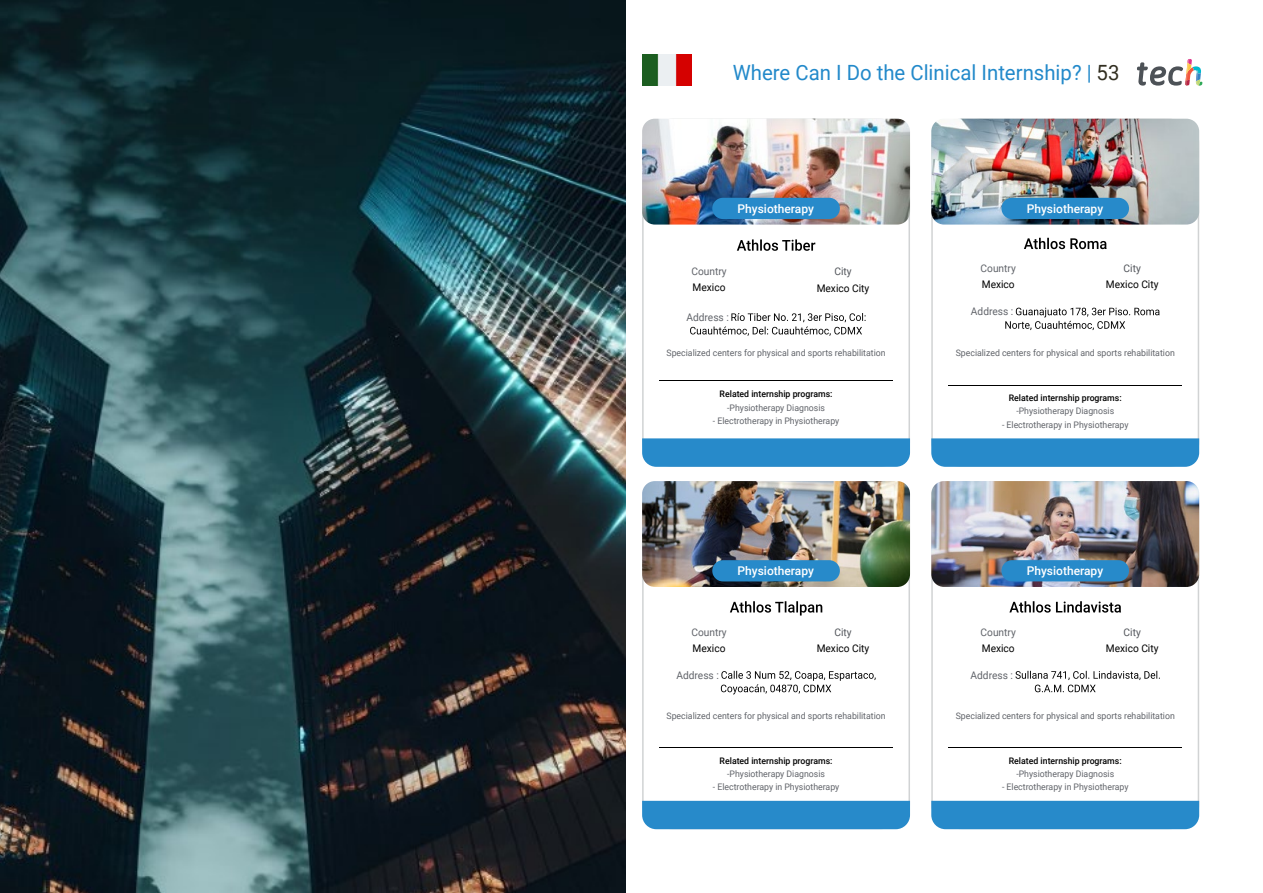
<style>
.page{position:relative;width:1263px;height:893px;background:#fff}
.page>*{position:absolute;margin:0;border:0;box-sizing:border-box;transform-origin:0 0}
.t1{font:21px "Roboto";color:#2289ca}
.t2{font:500 12px "Roboto";color:#fff}
.t3{font:10.5px "Roboto";color:#000}
.t4{font:10.5px "Roboto";color:#61646a}
.t5{font:10.5px "Roboto";color:#52555b}
.t6{font:9px "Roboto";color:#61646a}
.t7{font:500 9px "Roboto";color:#000}
.s1{color:#312e20}
</style>
<div class="page">
<img style="left:642px;top:55px;width:50px;height:30px">
<svg style="left:1137px;top:59px;width:65px;height:27px"></svg>
<img style="left:0;top:0;width:625px;height:893px">
<svg style="left:642px;top:118px;width:269px;height:325px"></svg>
<svg style="left:642px;top:438px;width:268px;height:29px;background:#2d8dcb"></svg>
<hr style="left:659px;top:381px;width:234px;height:1px;background:#000">
<svg style="left:737px;top:239px;width:78px;height:12px"></svg>
<svg style="left:690px;top:313px;width:176px;height:23px"></svg>
<img style="left:642px;top:119px;width:268px;height:106px">
<div style="left:712px;top:198px;width:128px;height:21px;background:#278aca;border-radius:11px"></div>
<svg style="left:931px;top:118px;width:269px;height:337px"></svg>
<img style="left:931px;top:119px;width:268px;height:106px">
<div style="left:1001px;top:198px;width:128px;height:21px;background:#278aca;border-radius:11px"></div>
<svg style="left:931px;top:438px;width:268px;height:29px;background:#2d8dcb"></svg>
<hr style="left:948px;top:385px;width:234px;height:1px;background:#000">
<svg style="left:1024px;top:238px;width:82px;height:11px"></svg>
<svg style="left:1005px;top:308px;width:154px;height:22px"></svg>
<svg style="left:642px;top:537px;width:269px;height:293px"></svg>
<img style="left:642px;top:481px;width:268px;height:106px">
<div style="left:712px;top:560px;width:128px;height:21px;background:#278aca;border-radius:11px"></div>
<div style="left:642px;top:801px;width:268px;height:28px;background:#278aca"></div>
<hr style="left:659px;top:747px;width:234px;height:1px;background:#000">
<svg style="left:730px;top:601px;width:92px;height:14px"></svg>
<svg style="left:721px;top:671px;width:155px;height:23px"></svg>
<svg style="left:931px;top:495px;width:269px;height:335px"></svg>
<img style="left:931px;top:481px;width:268px;height:106px">
<div style="left:1001px;top:560px;width:128px;height:21px;background:#278aca;border-radius:11px"></div>
<div style="left:931px;top:801px;width:268px;height:28px;background:#278aca"></div>
<hr style="left:948px;top:747px;width:234px;height:1px;background:#000">
<svg style="left:1009px;top:601px;width:112px;height:12px"></svg>
<svg style="left:1015px;top:671px;width:145px;height:21px"></svg>
<h1 class="t1" style="left:733px;top:57px;width:388px">Where Can I Do the Clinical Internship? | <span class="s1">53</span></h1>
<h2 class="t2" style="left:737px;top:200px;width:78px">Physiotherapy</h2>
<h2 class="t2" style="left:1027px;top:200px;width:78px">Physiotherapy</h2>
<p class="t4" style="left:691px;top:264px;width:37px">Country</p>
<p class="t3" style="left:693px;top:280px;width:34px">Mexico</p>
<p class="t5" style="left:834px;top:264px;width:19px">City</p>
<p class="t3" style="left:817px;top:281px;width:54px">Mexico City</p>
<p class="t4" style="left:980px;top:261px;width:37px">Country</p>
<p class="t3" style="left:982px;top:277px;width:34px">Mexico</p>
<p class="t5" style="left:1123px;top:261px;width:19px">City</p>
<p class="t3" style="left:1106px;top:277px;width:54px">Mexico City</p>
<p class="t4" style="left:686px;top:310px;width:44px">Address :</p>
<p class="t6" style="left:666px;top:347px;width:221px">Specialized centers for physical and sports rehabilitation</p>
<p class="t7" style="left:720px;top:388px;width:114px">Related internship programs:</p>
<p class="t6" style="left:727px;top:401px;width:99px">-Physiotherapy Diagnosis</p>
<p class="t6" style="left:713px;top:414px;width:128px">- Electrotherapy in Physiotherapy</p>
<p class="t4" style="left:971px;top:304px;width:44px">Address :</p>
<p class="t6" style="left:956px;top:346px;width:221px">Specialized centers for physical and sports rehabilitation</p>
<p class="t7" style="left:1009px;top:392px;width:114px">Related internship programs:</p>
<p class="t6" style="left:1016px;top:405px;width:99px">-Physiotherapy Diagnosis</p>
<p class="t6" style="left:1002px;top:418px;width:128px">- Electrotherapy in Physiotherapy</p>
<h2 class="t2" style="left:737px;top:563px;width:78px">Physiotherapy</h2>
<h2 class="t2" style="left:1027px;top:563px;width:78px">Physiotherapy</h2>
<p class="t4" style="left:691px;top:625px;width:37px">Country</p>
<p class="t3" style="left:693px;top:641px;width:34px">Mexico</p>
<p class="t5" style="left:834px;top:625px;width:19px">City</p>
<p class="t3" style="left:817px;top:641px;width:54px">Mexico City</p>
<p class="t4" style="left:980px;top:625px;width:37px">Country</p>
<p class="t3" style="left:982px;top:641px;width:34px">Mexico</p>
<p class="t5" style="left:1123px;top:625px;width:19px">City</p>
<p class="t3" style="left:1106px;top:641px;width:54px">Mexico City</p>
<p class="t4" style="left:676px;top:668px;width:44px">Address :</p>
<p class="t6" style="left:666px;top:709px;width:221px">Specialized centers for physical and sports rehabilitation</p>
<p class="t7" style="left:720px;top:754px;width:114px">Related internship programs:</p>
<p class="t6" style="left:727px;top:767px;width:99px">-Physiotherapy Diagnosis</p>
<p class="t6" style="left:713px;top:780px;width:128px">- Electrotherapy in Physiotherapy</p>
<p class="t4" style="left:970px;top:668px;width:44px">Address :</p>
<p class="t6" style="left:956px;top:709px;width:221px">Specialized centers for physical and sports rehabilitation</p>
<p class="t7" style="left:1009px;top:754px;width:114px">Related internship programs:</p>
<p class="t6" style="left:1016px;top:767px;width:99px">-Physiotherapy Diagnosis</p>
<p class="t6" style="left:1002px;top:780px;width:128px">- Electrotherapy in Physiotherapy</p>
</div>
